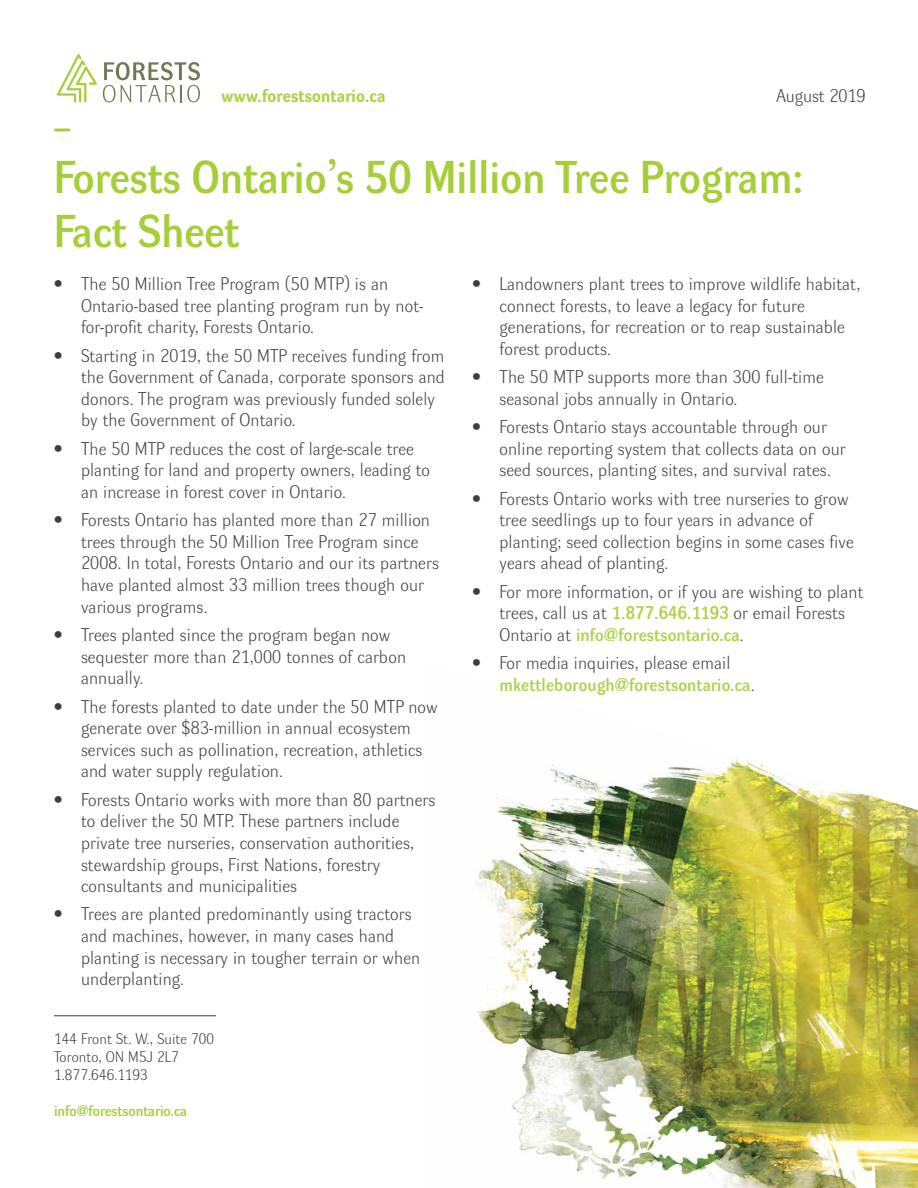
<style>
.page{position:relative;width:918px;height:1188px;background:#fff}
.page>*{position:absolute;margin:0;border:0;box-sizing:border-box;transform-origin:0 0}
.t1{font:700 45px/54px "Dyna Grotesk L";letter-spacing:.005em;color:#a6ce39}
.t2{font:18px/21.6px "Dyna Grotesk L";letter-spacing:.01em;color:#3e3e3f}
.t3{font:700 18px/21.6px "Dyna Grotesk L";letter-spacing:.01em;color:#aed24a}
.t4{font:700 18px "Dyna Grotesk R";letter-spacing:.01em;color:#aed24a}
.t5{font:15px "Dyna Grotesk L";letter-spacing:.01em;color:#3e3e3f}
.t6{font:700 15px "Dyna Grotesk L";color:#a6ce39}
.s1{font-weight:700;color:#aed24a}
.s2{font-weight:400;color:#3e3e3f}
</style>
<div class="page">
<svg style="left:103px;top:62px;width:97px;height:40px"></svg>
<svg style="left:57px;top:54px;width:40px;height:48px"></svg>
<svg style="left:56px;top:129px;width:13px;height:3px"></svg>
<img style="left:474px;top:756px;width:444px;height:432px">
<hr style="left:54px;top:1015px;width:162px;height:1px;background:#3e3e3f">
<p class="t4" style="left:221px;top:85px;width:166px">www.forestsontario.ca</p>
<p class="t2" style="left:776px;top:86px;width:91px">August 2019</p>
<p class="t1" style="left:54px;top:152px;width:751px">Forests Ontario’s 50 Million Tree Program:<br>Fact Sheet</p>
<p class="t2" style="left:81px;top:273px;width:344px;text-indent:-27px">• The 50 Million Tree Program (50 MTP) is an<br>Ontario-based tree planting program run by not&shy;for-profit charity, Forests Ontario.</p>
<p class="t2" style="left:81px;top:345px;width:365px;text-indent:-27px">• Starting in 2019, the 50 MTP receives funding from the Government of Canada, corporate sponsors and donors. The program was previously funded solely by the Government of Ontario.</p>
<p class="t2" style="left:81px;top:438px;width:351px;text-indent:-27px">• The 50 MTP reduces the cost of large-scale tree planting for land and property owners, leading to an increase in forest cover in Ontario.</p>
<p class="t2" style="left:81px;top:510px;width:359px;text-indent:-27px">• Forests Ontario has planted more than 27 million trees through the 50 Million Tree Program since 2008. In total, Forests Ontario and our its partners have planted almost 33 million trees though our various programs.</p>
<p class="t2" style="left:81px;top:624px;width:327px;text-indent:-27px">• Trees planted since the program began now sequester more than 21,000 tonnes of carbon annually.</p>
<p class="t2" style="left:81px;top:696px;width:358px;text-indent:-27px">• The forests planted to date under the 50 MTP now generate over $83-million in annual ecosystem services such as pollination, recreation, athletics and water supply regulation.</p>
<p class="t2" style="left:81px;top:789px;width:356px;text-indent:-27px">• Forests Ontario works with more than 80 partners to deliver the 50 MTP. These partners include private tree nurseries, conservation authorities, stewardship groups, First Nations, forestry consultants and municipalities</p>
<p class="t2" style="left:81px;top:904px;width:341px;text-indent:-27px">• Trees are planted predominantly using tractors and machines, however, in many cases hand planting is necessary in tougher terrain or when underplanting.</p>
<p class="t5" style="left:54px;top:1030px;width:161px">144 Front St. W., Suite 700</p>
<p class="t5" style="left:54px;top:1048px;width:126px">Toronto, ON M5J 2L7</p>
<p class="t5" style="left:54px;top:1066px;width:95px">1.877.646.1193</p>
<p class="t6" style="left:54px;top:1102px;width:135px">info@forestsontario.ca</p>
<p class="t2" style="left:500px;top:273px;width:362px;text-indent:-27px">• Landowners plant trees to improve wildlife habitat, connect forests, to leave a legacy for future generations, for recreation or to reap sustainable forest products.</p>
<p class="t2" style="left:500px;top:367px;width:326px;text-indent:-27px">• The 50 MTP supports more than 300 full-time seasonal jobs annually in Ontario.</p>
<p class="t2" style="left:500px;top:417px;width:348px;text-indent:-27px">• Forests Ontario stays accountable through our online reporting system that collects data on our seed sources, planting sites, and survival rates.</p>
<p class="t2" style="left:500px;top:488px;width:356px;text-indent:-27px">• Forests Ontario works with tree nurseries to grow tree seedlings up to four years in advance of planting; seed collection begins in some cases five years ahead of planting.</p>
<p class="t2" style="left:500px;top:581px;width:365px;text-indent:-27px">• For more information, or if you are wishing to plant trees, call us at <span class="s1">1.877.646.1193</span> or email Forests<br>Ontario at <span class="s1">info@forestsontario.ca</span>.</p>
<p class="t3" style="left:500px;top:653px;width:256px;text-indent:-27px"><span class="s2">• For media inquiries, please email </span>mkettleborough@forestsontario.ca<span class="s2">.</span></p>
</div>
